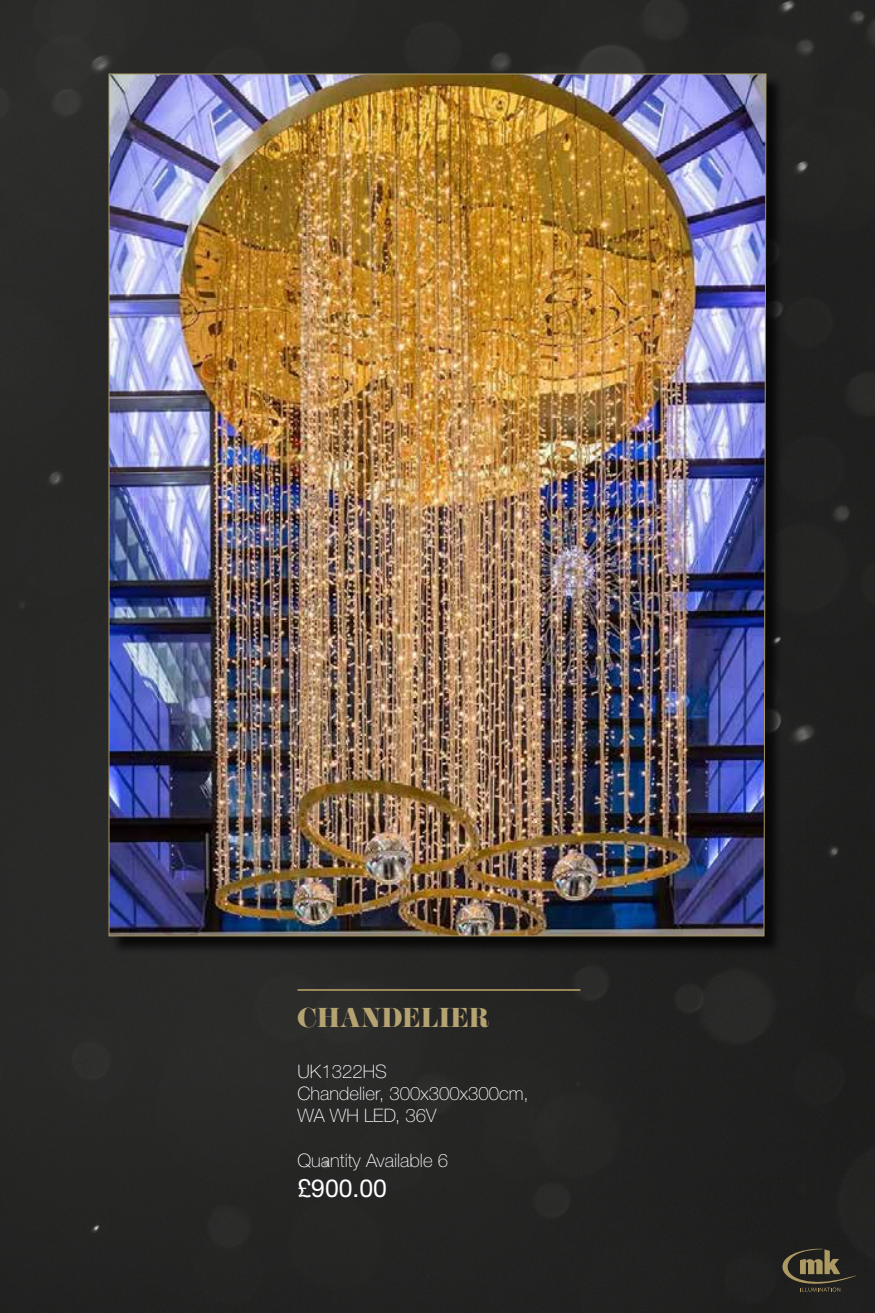
<style>
.page{position:relative;width:875px;height:1313px;background:#fff}
.page>*{position:absolute;margin:0;border:0;box-sizing:border-box;transform-origin:0 0}
.t1{font:24.76px "Helvetica Neue LTW1 G";color:#fff}
.t2{font:23.89px "Eloquent JF Pro";color:#b5a372}
.t3{font:100 18.55px/22.3px "Helvetica Neue LTW1 G";color:#fff}
</style>
<div class="page">
<div style="left:0;top:0;width:875px;height:1312px;background:#262525"></div>
<svg style="left:782px;top:1247px;width:74px;height:45px"></svg>
<div style="left:111px;top:76px;width:674px;height:878px;background:#000;opacity:.75"></div>
<img style="left:108px;top:73px;width:659px;height:864px">
<hr style="left:298px;top:989px;width:282px;height:1px;background:#ad9962">
<p class="t2" style="left:298px;top:1004px;width:193px">CHANDELIER</p>
<p class="t3" style="left:298px;top:1060px;width:233px">UK1322HS<br>Chandelier, 300x300x300cm,<br>WA WH LED, 36V</p>
<p class="t3" style="left:298px;top:1149px;width:152px">Quantity Available 6</p>
<h1 class="t1" style="left:298px;top:1172px;width:91px">£900.00</h1>
</div>
